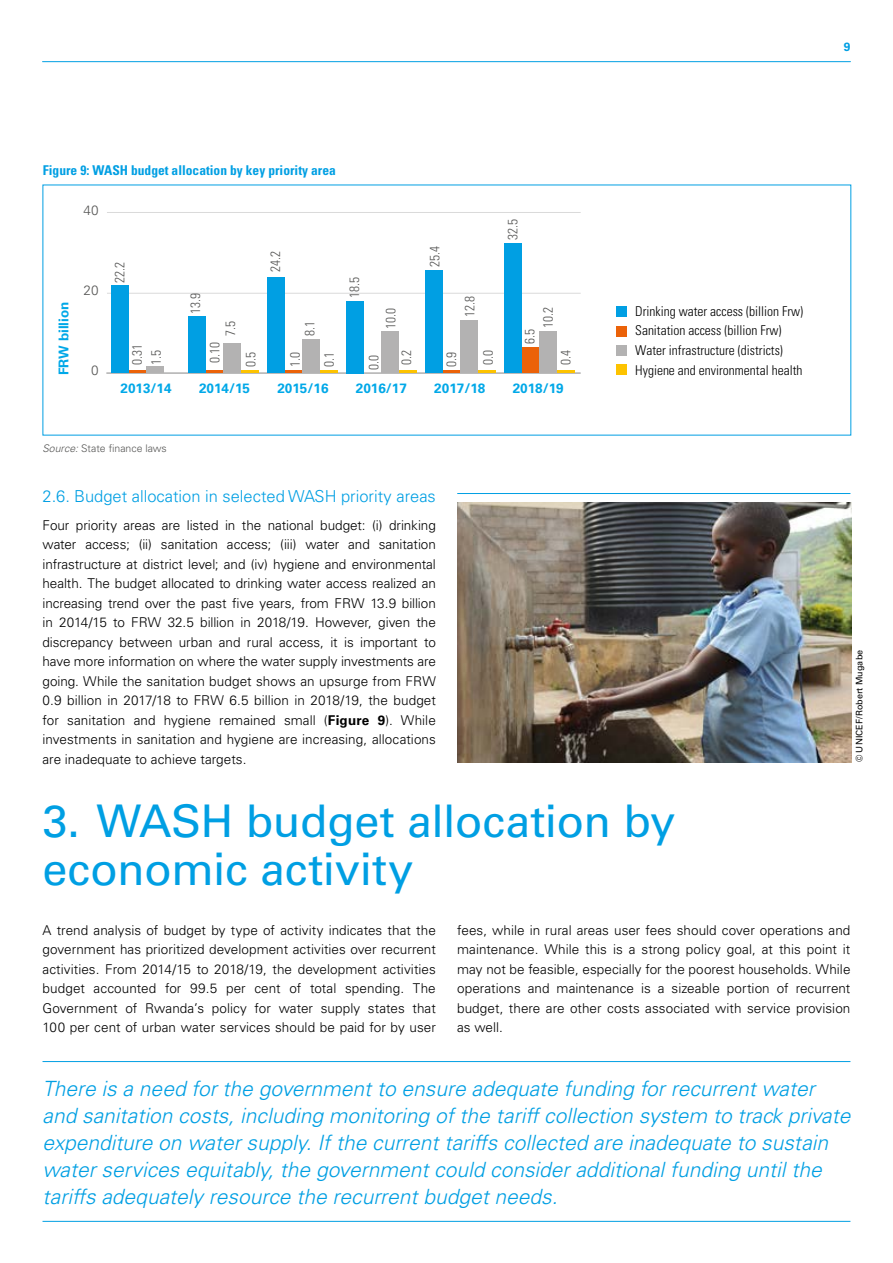
<style>
.page{position:relative;width:893px;height:1263px;background:#fff}
.page>*{position:absolute;margin:0;border:0;box-sizing:border-box;transform-origin:0 0}
.t1{font:45px/48px "Univers LT Std";letter-spacing:-.01em;color:#009fe3}
.t2{font:italic 300 21px/27px "Univers LT Std";color:#009fe3}
.t3{font:300 16.5px "Univers LT Std";color:#009fe3}
.t4{font:300 13.5px/19.5px "Univers LT Std";letter-spacing:.005em;color:#000;text-align:justify}
.t5{font:300 condensed 13.5px/19.6px "Univers LT Std";color:#000}
.t6{font:300 condensed 13.5px "Univers LT Std";color:#575756}
.t7{font:700 13.5px "Univers LT Std";color:#00a8e8}
.t8{font:700 condensed 13.5px "Univers LT Std";color:#009fe3}
.t9{font:300 13.5px "Univers LT Std";color:#575756}
.t10{font:700 12px "Univers LT Std";color:#009fe3}
.t11{font:300 10.5px "Univers LT Std";color:#575756}
.t12{font:9px "Univers LT Std";letter-spacing:.01em;color:#000}
.s1{font-style:italic}
.s2{font-weight:700}
</style>
<div class="page">
<hr style="left:43px;top:61px;width:807px;height:1px;background:#009fe3">
<hr style="left:43px;top:1061px;width:807px;height:1px;background:#009fe3">
<hr style="left:43px;top:1221px;width:807px;height:1px;background:#009fe3">
<hr style="left:107px;top:293px;width:474px;height:1px;background:#dadada">
<hr style="left:107px;top:212px;width:474px;height:1px;background:#dadada">
<hr style="left:106px;top:373px;width:475px;height:1px;background:#878787">
<div style="left:112px;top:286px;width:17px;height:87px;background:#009fe3"></div>
<hr style="left:129px;top:370px;width:18px;height:3px;background:#eb6209">
<div style="left:147px;top:366px;width:17px;height:7px;background:#b3b2b2"></div>
<div style="left:504px;top:243px;width:18px;height:130px;background:#009fe3"></div>
<div style="left:522px;top:347px;width:17px;height:26px;background:#eb6209"></div>
<div style="left:539px;top:332px;width:18px;height:41px;background:#b3b2b2"></div>
<hr style="left:557px;top:370px;width:17px;height:3px;background:#fdc300">
<div style="left:425px;top:270px;width:18px;height:103px;background:#009fe3"></div>
<hr style="left:443px;top:370px;width:17px;height:3px;background:#eb6209">
<div style="left:460px;top:320px;width:18px;height:53px;background:#b3b2b2"></div>
<hr style="left:478px;top:370px;width:18px;height:3px;background:#fdc300">
<div style="left:346px;top:301px;width:18px;height:72px;background:#009fe3"></div>
<div style="left:381px;top:332px;width:18px;height:41px;background:#b3b2b2"></div>
<hr style="left:399px;top:370px;width:18px;height:3px;background:#fdc300">
<div style="left:267px;top:278px;width:18px;height:95px;background:#009fe3"></div>
<hr style="left:285px;top:370px;width:18px;height:3px;background:#eb6209">
<div style="left:303px;top:339px;width:17px;height:34px;background:#b3b2b2"></div>
<hr style="left:320px;top:370px;width:18px;height:3px;background:#fdc300">
<div style="left:188px;top:316px;width:18px;height:57px;background:#009fe3"></div>
<hr style="left:206px;top:370px;width:18px;height:3px;background:#eb6209">
<div style="left:224px;top:343px;width:17px;height:30px;background:#b3b2b2"></div>
<hr style="left:241px;top:370px;width:18px;height:3px;background:#fdc300">
<div style="left:616px;top:306px;width:10px;height:11px;background:#009fe3"></div>
<div style="left:616px;top:326px;width:10px;height:11px;background:#eb6209"></div>
<div style="left:616px;top:345px;width:10px;height:11px;background:#b3b2b2"></div>
<div style="left:616px;top:364px;width:10px;height:11px;background:#fdc300"></div>
<hr style="left:457px;top:493px;width:393px;height:1px;background:#009fe3">
<img style="left:457px;top:502px;width:394px;height:260px">
<p class="t10" style="left:844px;top:40px;width:8px">9</p>
<p class="t8" style="left:43px;top:162px;width:294px">Figure 9: WASH budget allocation by key priority area</p>
<p class="t9" style="left:84px;top:202px;width:17px">40</p>
<p class="t6" style="left:504px;top:240px;width:22px;rotate:-90deg">32.5</p>
<p class="t6" style="left:427px;top:267px;width:22px;rotate:-90deg">25.4</p>
<p class="t6" style="left:267px;top:272px;width:22px;rotate:-90deg">24.2</p>
<p class="t6" style="left:112px;top:283px;width:22px;rotate:-90deg">22.2</p>
<p class="t6" style="left:346px;top:298px;width:22px;rotate:-90deg">18.5</p>
<p class="t9" style="left:84px;top:282px;width:17px">20</p>
<p class="t6" style="left:187px;top:314px;width:22px;rotate:-90deg">13.9</p>
<p class="t6" style="left:462px;top:317px;width:22px;rotate:-90deg">12.8</p>
<p class="t7" style="left:56px;top:375px;width:75px;rotate:-90deg">FRW billion</p>
<p class="t5" style="left:635px;top:301px;width:169px">Drinking water access (billion Frw)<br>Sanitation access (billion Frw)<br>Water infrastructure (districts)<br>Hygiene and environmental health</p>
<p class="t6" style="left:540px;top:328px;width:22px;rotate:-90deg">10.2</p>
<p class="t6" style="left:382px;top:329px;width:22px;rotate:-90deg">10.0</p>
<p class="t6" style="left:222px;top:336px;width:16px;rotate:-90deg">7.5</p>
<p class="t6" style="left:302px;top:336px;width:16px;rotate:-90deg">8.1</p>
<p class="t6" style="left:522px;top:344px;width:16px;rotate:-90deg">6.5</p>
<p class="t6" style="left:129px;top:365px;width:22px;rotate:-90deg">0.31</p>
<p class="t6" style="left:207px;top:363px;width:22px;rotate:-90deg">0.10</p>
<p class="t6" style="left:287px;top:367px;width:16px;rotate:-90deg">1.0</p>
<p class="t6" style="left:365px;top:370px;width:16px;rotate:-90deg">0.0</p>
<p class="t6" style="left:443px;top:367px;width:16px;rotate:-90deg">0.9</p>
<p class="t6" style="left:243px;top:367px;width:16px;rotate:-90deg">0.5</p>
<p class="t6" style="left:321px;top:367px;width:16px;rotate:-90deg">0.1</p>
<p class="t6" style="left:398px;top:365px;width:16px;rotate:-90deg">0.2</p>
<p class="t6" style="left:480px;top:365px;width:16px;rotate:-90deg">0.0</p>
<p class="t6" style="left:558px;top:365px;width:16px;rotate:-90deg">0.4</p>
<p class="t6" style="left:148px;top:365px;width:16px;rotate:-90deg">1.5</p>
<p class="t9" style="left:91px;top:362px;width:9px">0</p>
<p class="t7" style="left:121px;top:380px;width:53px">2013/14</p>
<p class="t7" style="left:199px;top:380px;width:53px">2014/15</p>
<p class="t7" style="left:277px;top:380px;width:53px">2015/16</p>
<p class="t7" style="left:356px;top:380px;width:53px">2016/17</p>
<p class="t7" style="left:434px;top:380px;width:53px">2017/18</p>
<p class="t7" style="left:513px;top:380px;width:53px">2018/19</p>
<p class="t11" style="left:43px;top:442px;width:126px"><span class="s1">Source:</span> State finance laws</p>
<p class="t3" style="left:43px;top:486px;width:395px">2.6. Budget allocation in selected WASH priority areas</p>
<p class="t4" style="left:43px;top:515px;width:395px">Four priority areas are listed in the national budget: (i) drinking water access; (ii) sanitation access; (iii) water and sanitation infrastructure at district level; and (iv) hygiene and environmental health. The budget allocated to drinking water access realized an increasing trend over the past five years, from FRW 13.9 billion in 2014/15 to FRW 32.5 billion in 2018/19. However, given the discrepancy between urban and rural access, it is important to have more information on where the water supply investments are going. While the sanitation budget shows an upsurge from FRW 0.9 billion in 2017/18 to FRW 6.5 billion in 2018/19, the budget for sanitation and hygiene remained small (<span class="s2">Figure 9</span>). While investments in sanitation and hygiene are increasing, allocations are inadequate to achieve targets.</p>
<p class="t12" style="left:854px;top:762px;width:114px;rotate:-90deg">© UNICEF/Robert Mugabe</p>
<h1 class="t1" style="left:43px;top:798px;width:635px">3. WASH budget allocation by economic activity</h1>
<p class="t4" style="left:43px;top:920px;width:395px">A trend analysis of budget by type of activity indicates that the government has prioritized development activities over recurrent activities. From 2014/15 to 2018/19, the development activities budget accounted for 99.5 per cent of total spending. The Government of Rwanda’s policy for water supply states that 100 per cent of urban water services should be paid for by user</p>
<p class="t4" style="left:457px;top:920px;width:395px">fees, while in rural areas user fees should cover operations and maintenance. While this is a strong policy goal, at this point it may not be feasible, especially for the poorest households. While operations and maintenance is a sizeable portion of recurrent budget, there are other costs associated with service provision as well.</p>
<p class="t2" style="left:43px;top:1075px;width:809px">There is a need for the government to ensure adequate funding for recurrent water and sanitation costs, including monitoring of the tariff collection system to track private expenditure on water supply. If the current tariffs collected are inadequate to sustain water services equitably, the government could consider additional funding until the tariffs adequately resource the recurrent budget needs.</p>
</div>
